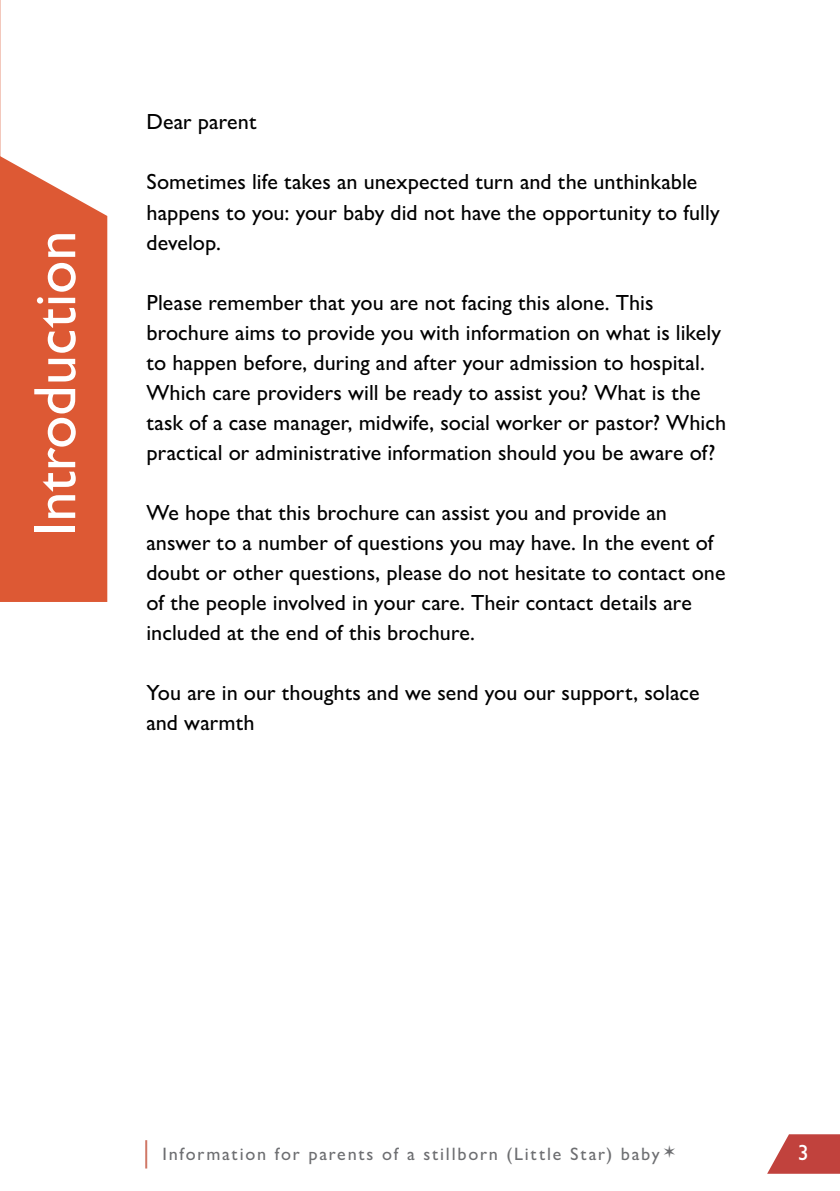
<style>
.page{position:relative;width:840px;height:1191px;background:#fff}
.page>*{position:absolute;margin:0;border:0;box-sizing:border-box;transform-origin:0 0}
.t1{font:500 60px "Gill Sans Nova";color:#fff}
.t2{font:500 22px/30px "Gill Sans Nova";color:#000}
.t3{font:500 22px "Gill Sans Nova";color:#fff}
.t4{font:500 18px "Gill Sans Nova";letter-spacing:.1em;color:#6d6e71}
</style>
<div class="page">
<svg style="left:767px;top:1134px;width:72px;height:39px"></svg>
<hr style="left:145px;top:1140px;width:2px;height:28px;background:#d07867">
<svg style="left:0;top:0;width:1px;height:156px"></svg>
<div style="left:0;top:156px;width:107px;height:446px;background:#dd5934"></div>
<h1 class="t1" style="left:18px;top:536px;width:307px;rotate:-90deg">Introduction</h1>
<p class="t2" style="left:146px;top:107px;width:112px">Dear parent</p>
<p class="t2" style="left:146px;top:167px;width:574px">Sometimes life takes an unexpected turn and the unthinkable happens to you: your baby did not have the opportunity to fully develop.</p>
<p class="t2" style="left:146px;top:287px;width:581px">Please remember that you are not facing this alone. This brochure aims to provide you with information on what is likely to happen before, during and after your admission to hospital.<br>Which care providers will be ready to assist you? What is the task of a case manager, midwife, social worker or pastor? Which practical or administrative information should you be aware of?</p>
<p class="t2" style="left:146px;top:497px;width:580px">We hope that this brochure can assist you and provide an answer to a number of questions you may have. In the event of doubt or other questions, please do not hesitate to contact one of the people involved in your care. Their contact details are included at the end of this brochure.</p>
<p class="t2" style="left:146px;top:677px;width:554px">You are in our thoughts and we send you our support, solace and warmth</p>
<p class="t4" style="left:162px;top:1142px;width:498px">Information for parents of a stillborn (Little Star) baby</p>
<p class="t3" style="left:797px;top:1138px;width:12px">3</p>
</div>
